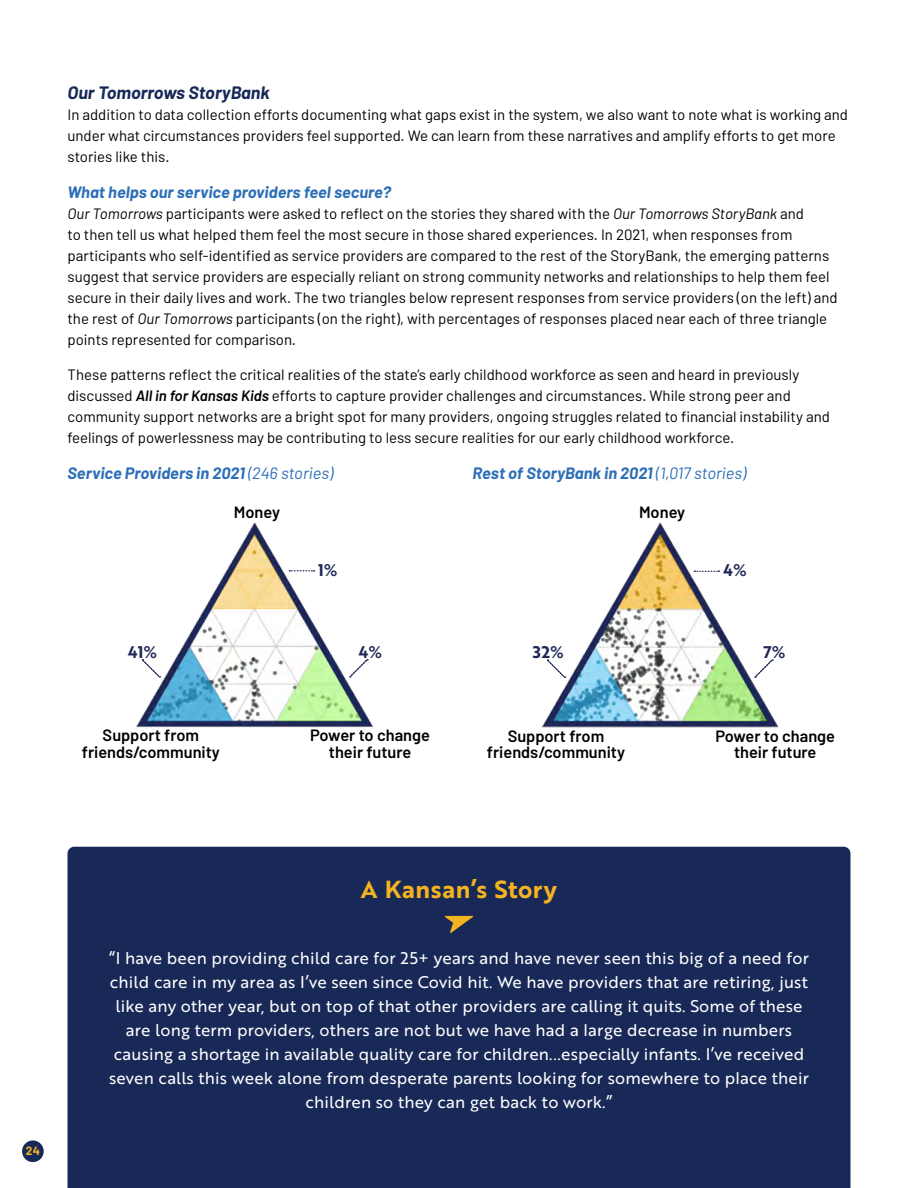
<style>
.page{position:relative;width:918px;height:1188px;background:#fff}
.page>*{position:absolute;margin:0;border:0;box-sizing:border-box;transform-origin:0 0}
.Reversed_Callout_Hea{font:24px "Brother 1816 Bold";letter-spacing:.02em;color:#f4b320}
.Subhead_B{font:italic 700 18px "Barlow";color:#182957}
.Reversed_Callout{font:16.5px/24px "Brother 1816 Regular";letter-spacing:.01em;color:#fff;text-align:center}
.Subhead_C{font:italic 700 16.5px "Barlow";color:#2d6fb7}
.t1{font:600 16.35px/16.4px "Barlow";color:#000;text-align:center}
.t2{font:16.35px "Brother 1816 Bold";color:#1f2857}
.t3{font:15px/21px "Barlow";color:#000}
.t4{font:700 12px "Barlow";color:#f4b320}
.s1{font-style:italic}
.s2{font-weight:600;font-style:italic}
.s3{font-weight:400}
</style>
<div class="page">
<div style="left:22px;top:1140px;width:22px;height:22px;background:#182957;border-radius:50%"></div>
<img style="left:136px;top:522px;width:238px;height:206px">
<img style="left:541px;top:522px;width:238px;height:206px">
<div style="left:68px;top:847px;width:782px;height:341px;background:#182957"></div>
<svg style="left:445px;top:916px;width:28px;height:17px"></svg>
<h4 class="Subhead_B" style="left:68px;top:81px;width:204px">Our Tomorrows StoryBank</h4>
<p class="t3" style="left:68px;top:104px;width:782px">In addition to data collection efforts documenting what gaps exist in the system, we also want to note what is working and under what circumstances providers feel supported. We can learn from these narratives and amplify efforts to get more stories like this.</p>
<h5 class="Subhead_C" style="left:68px;top:182px;width:325px">What helps our service providers feel secure?</h5>
<p class="t3" style="left:68px;top:203px;width:772px"><span class="s1">Our Tomorrows</span> participants were asked to reflect on the stories they shared with the <span class="s1">Our Tomorrows StoryBank</span> and<br>to then tell us what helped them feel the most secure in those shared experiences. In 2021, when responses from participants who self-identified as service providers are compared to the rest of the StoryBank, the emerging patterns suggest that service providers are especially reliant on strong community networks and relationships to help them feel secure in their daily lives and work. The two triangles below represent responses from service providers (on the left) and the rest of <span class="s1">Our Tomorrows</span> participants (on the right), with percentages of responses placed near each of three triangle points represented for comparison.</p>
<p class="t3" style="left:68px;top:363px;width:764px">These patterns reflect the critical realities of the state’s early childhood workforce as seen and heard in previously discussed <span class="s2">All in for Kansas Kids</span> efforts to capture provider challenges and circumstances. While strong peer and community support networks are a bright spot for many providers, ongoing struggles related to financial instability and feelings of powerlessness may be contributing to less secure realities for our early childhood workforce.</p>
<h5 class="Subhead_C" style="left:68px;top:462px;width:267px">Service Providers in 2021 <span class="s3">(246 stories)</span></h5>
<h5 class="Subhead_C" style="left:472px;top:462px;width:275px">Rest of StoryBank in 2021 <span class="s3">(1,017 stories)</span></h5>
<p class="t1" style="left:234px;top:504px;width:48px">Money</p>
<p class="t1" style="left:639px;top:504px;width:48px">Money</p>
<p class="t2" style="left:318px;top:557px;width:21px">1%</p>
<p class="t2" style="left:723px;top:558px;width:25px">4%</p>
<p class="t2" style="left:128px;top:639px;width:31px">41%</p>
<p class="t2" style="left:358px;top:639px;width:25px">4%</p>
<p class="t2" style="left:533px;top:640px;width:33px">32%</p>
<p class="t2" style="left:764px;top:640px;width:24px">7%</p>
<p class="t1" style="left:82px;top:727px;width:140px">Support from friends/community</p>
<p class="t1" style="left:310px;top:727px;width:121px">Power to change their future</p>
<p class="t1" style="left:487px;top:727px;width:140px">Support from friends/community</p>
<p class="t1" style="left:715px;top:727px;width:121px">Power to change their future</p>
<p class="t4" style="left:26px;top:1144px;width:16px">24</p>
<p class="Reversed_Callout_Hea" style="left:361px;top:871px;width:198px">A Kansan’s Story</p>
<p class="Reversed_Callout" style="left:109px;top:945px;width:701px">“I have been providing child care for 25+ years and have never seen this big of a need for child care in my area as I’ve seen since Covid hit. We have providers that are retiring, just like any other year, but on top of that other providers are calling it quits. Some of these are long term providers, others are not but we have had a large decrease in numbers causing a shortage in available quality care for children...especially infants. I’ve received seven calls this week alone from desperate parents looking for somewhere to place their children so they can get back to work.”</p>
</div>
